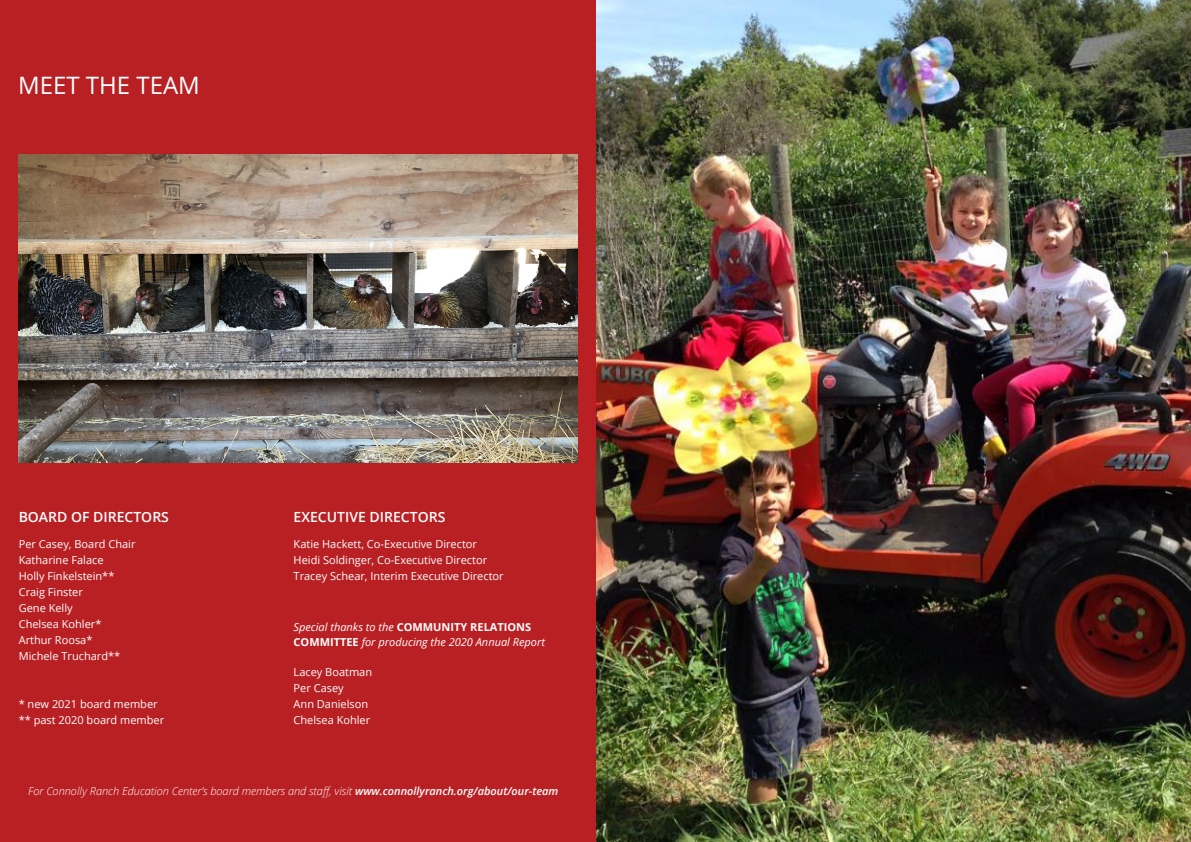
<style>
.page{position:relative;width:1191px;height:842px;background:#fff}
.page>*{position:absolute;margin:0;border:0;box-sizing:border-box;transform-origin:0 0}
.t1{font:24px "Open Sans";color:#fff}
.Sub_Title{font:600 14px "Open Sans";color:#fff}
.Description_Left{font:11px "Open Sans";color:#fff}
.Description_Left-2{font:italic 300 11px "Open Sans";color:#fff}
.Description_Left-3{font:italic 11px/15px "Open Sans";color:#fff}
.s1{font-weight:700;font-style:normal}
.s2{font-weight:600}
</style>
<div class="page">
<img style="left:595px;top:0;width:596px;height:842px">
<div style="left:0;top:0;width:595px;height:842px;background:#b92024"></div>
<img style="left:19px;top:154px;width:558px;height:308px">
<p class="t1" style="left:18px;top:68px;width:183px">MEET THE TEAM</p>
<p class="Sub_Title" style="left:19px;top:507px;width:152px">BOARD OF DIRECTORS</p>
<p class="Sub_Title" style="left:293px;top:507px;width:153px">EXECUTIVE DIRECTORS</p>
<p class="Description_Left" style="left:19px;top:536px;width:118px">Per Casey, Board Chair</p>
<p class="Description_Left" style="left:19px;top:552px;width:86px">Katharine Falace</p>
<p class="Description_Left" style="left:19px;top:568px;width:97px">Holly Finkelstein**</p>
<p class="Description_Left" style="left:19px;top:584px;width:66px">Craig Finster</p>
<p class="Description_Left" style="left:19px;top:600px;width:55px">Gene Kelly</p>
<p class="Description_Left" style="left:19px;top:616px;width:84px">Chelsea Kohler*</p>
<p class="Description_Left" style="left:19px;top:632px;width:75px">Arthur Roosa*</p>
<p class="Description_Left" style="left:19px;top:648px;width:103px">Michele Truchard**</p>
<p class="Description_Left" style="left:19px;top:696px;width:140px">* new 2021 board member</p>
<p class="Description_Left" style="left:19px;top:712px;width:147px">** past 2020 board member</p>
<p class="Description_Left" style="left:294px;top:536px;width:185px">Katie Hackett, Co-Executive Director</p>
<p class="Description_Left" style="left:294px;top:552px;width:195px">Heidi Soldinger, Co-Executive Director</p>
<p class="Description_Left" style="left:294px;top:568px;width:212px">Tracey Schear, Interim Executive Director</p>
<p class="Description_Left-3" style="left:293px;top:620px;width:253px">Special thanks to the <span class="s1">COMMUNITY RELATIONS<br>COMMITTEE</span> for producing the 2020 Annual Report</p>
<p class="Description_Left" style="left:294px;top:664px;width:80px">Lacey Boatman</p>
<p class="Description_Left" style="left:294px;top:680px;width:52px">Per Casey</p>
<p class="Description_Left" style="left:294px;top:696px;width:76px">Ann Danielson</p>
<p class="Description_Left" style="left:294px;top:712px;width:78px">Chelsea Kohler</p>
<p class="Description_Left-2" style="left:28px;top:784px;width:532px">For Connolly Ranch Education Center’s board members and staff, visit <span class="s2">www.connollyranch.org/about/our-team</span></p>
</div>
